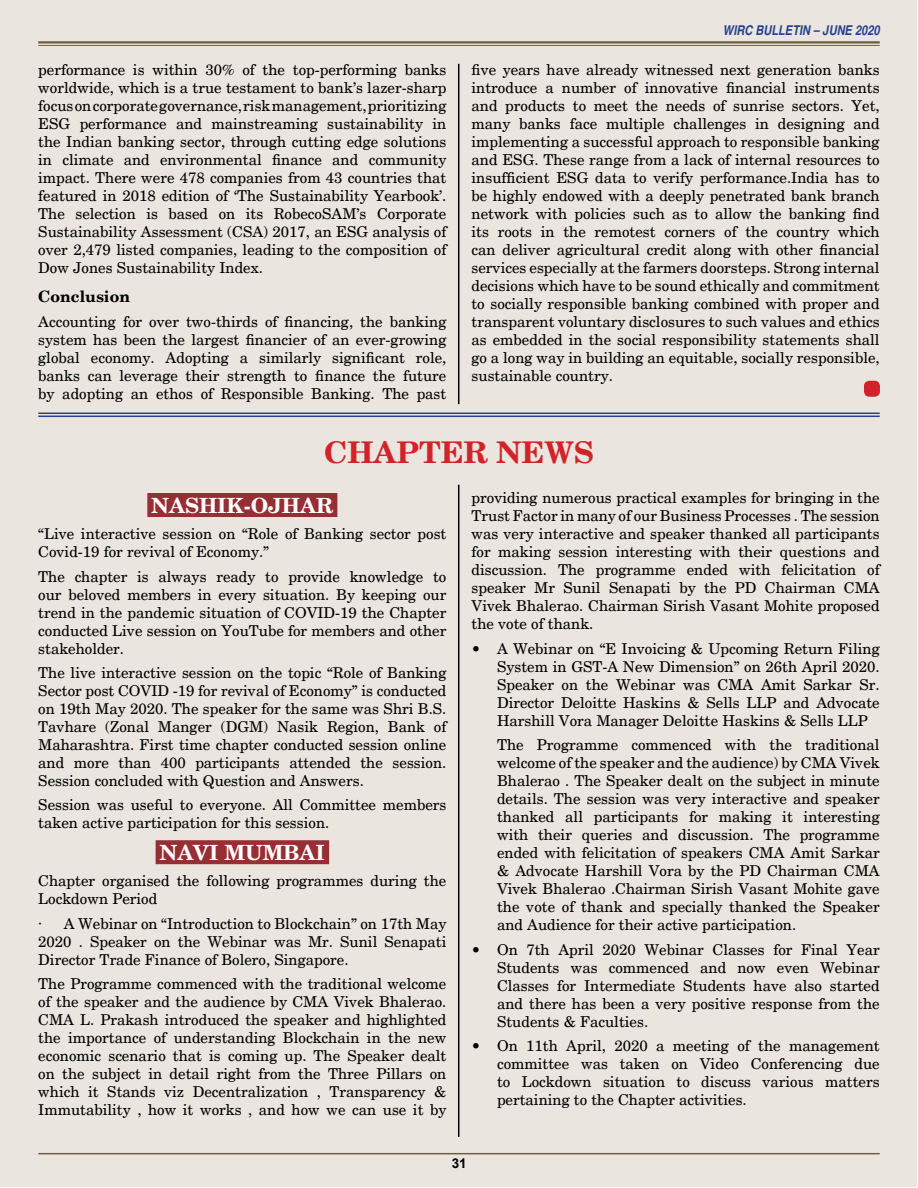
<style>
.page{position:relative;width:918px;height:1188px;background:#fff}
.page>*{position:absolute;margin:0;border:0;box-sizing:border-box;transform-origin:0 0}
.t1{font:700 30px "New Century Schlbk";color:#d2232a}
.t2{font:700 21px "New Century Schlbk";color:#fff}
.t3{font:700 15.75px "New Century Schlbk";color:#000}
.t4{font:15px/18px "New Century Schlbk";color:#000;text-align:justify}
.t5{font:italic 700 condensed 13.5px "Helvetica";color:#25408f}
.t6{font:700 13.5px "Helvetica";color:#000}
</style>
<div class="page">
<div style="left:1px;top:1px;width:916px;height:1186px;background:#eae6df"></div>
<hr style="left:38px;top:1153px;width:842px;height:1px;background:#6f5f3c">
<hr style="left:38px;top:41px;width:842px;height:3px;background:#6f5f3c">
<hr style="left:38px;top:45px;width:842px;height:1px;background:#6f5f3c">
<hr style="left:458px;top:64px;width:1px;height:340px;background:#000">
<hr style="left:458px;top:485px;width:1px;height:652px;background:#000">
<hr style="left:38px;top:413px;width:842px;height:1px;background:#25408f">
<hr style="left:38px;top:416px;width:842px;height:1px;background:#25408f">
<div style="left:865px;top:382px;width:14px;height:14px;background:#d2232a;border-radius:4px"></div>
<div style="left:864px;top:381px;width:16px;height:16px;border:2px solid #d2232a;border-radius:4px"></div>
<div style="left:147px;top:493px;width:190px;height:24px;background:#962e34"></div>
<div style="left:156px;top:840px;width:173px;height:24px;background:#962e34"></div>
<p class="t4" style="left:38px;top:61px;width:410px">performance is within 30% of the top-performing banks worldwide, which is a true testament to bank’s lazer-sharp focusoncorporategovernance,riskmanagement,prioritizing ESG performance and mainstreaming sustainability in the Indian banking sector, through cutting edge solutions in climate and environmental finance and community impact. There were 478 companies from 43 countries that featured in 2018 edition of ‘The Sustainability Yearbook’.<br>The selection is based on its RobecoSAM’s Corporate Sustainability Assessment (CSA) 2017, an ESG analysis of over 2,479 listed companies, leading to the composition of Dow Jones Sustainability Index.</p>
<p class="t3" style="left:38px;top:287px;width:93px">CONCLUSION</p>
<p class="t4" style="left:38px;top:313px;width:410px">Accounting for over two-thirds of financing, the banking system has been the largest financier of an ever-growing global economy. Adopting a similarly significant role, banks can leverage their strength to finance the future by adopting an ethos of Responsible Banking. The past</p>
<p class="t5" style="left:723px;top:22px;width:158px">WIRC BULLETIN – JUNE 2020</p>
<p class="t4" style="left:471px;top:61px;width:410px">five years have already witnessed next generation banks introduce a number of innovative financial instruments and products to meet the needs of sunrise sectors. Yet, many banks face multiple challenges in designing and implementing a successful approach to responsible banking and ESG. These range from a lack of internal resources to insufficient ESG data to verify performance.India has to be highly endowed with a deeply penetrated bank branch network with policies such as to allow the banking find its roots in the remotest corners of the country which can deliver agricultural credit along with other financial services especially at the farmers doorsteps. Strong internal decisions which have to be sound ethically and commitment to socially responsible banking combined with proper and transparent voluntary disclosures to such values and ethics as embedded in the social responsibility statements shall go a long way in building an equitable, socially responsible, sustainable country.</p>
<h1 class="t1" style="left:324px;top:434px;width:271px">CHAPTER NEWS</h1>
<h2 class="t2" style="left:152px;top:492px;width:34px">NASHIK</h2>
<h2 class="t2" style="left:244px;top:492px;width:42px">-OJHAR</h2>
<p class="t4" style="left:38px;top:525px;width:410px">“Live interactive session on “Role of Banking sector post<br>Covid-19 for revival of Economy.”</p>
<p class="t4" style="left:38px;top:567px;width:410px">The chapter is always ready to provide knowledge to our beloved members in every situation. By keeping our trend in the pandemic situation of COVID-19 the Chapter conducted Live session on YouTube for members and other stakeholder.</p>
<p class="t4" style="left:38px;top:664px;width:410px">The live interactive session on the topic “Role of Banking Sector post COVID -19 for revival of Economy” is conducted on 19th May 2020. The speaker for the same was Shri B.S.<br>Tavhare (Zonal Manger (DGM) Nasik Region, Bank of Maharashtra. First time chapter conducted session online and more than 400 participants attended the session.<br>Session concluded with Question and Answers.</p>
<p class="t4" style="left:38px;top:796px;width:410px">Session was useful to everyone. All Committee members taken active participation for this session.</p>
<h2 class="t2" style="left:160px;top:839px;width:33px">NAVI</h2>
<h2 class="t2" style="left:225px;top:839px;width:38px">MUMBAI</h2>
<p class="t4" style="left:38px;top:872px;width:410px">Chapter organised the following programmes during the<br>Lockdown Period</p>
<p class="t4" style="left:38px;top:915px;width:410px">· A Webinar on “Introduction to Blockchain” on 17th May 2020 . Speaker on the Webinar was Mr. Sunil Senapati Director Trade Finance of Bolero, Singapore.</p>
<p class="t4" style="left:38px;top:975px;width:410px">The Programme commenced with the traditional welcome of the speaker and the audience by CMA Vivek Bhalerao.<br>CMA L. Prakash introduced the speaker and highlighted the importance of understanding Blockchain in the new economic scenario that is coming up. The Speaker dealt on the subject in detail right from the Three Pillars on which it Stands viz Decentralization , Transparency &amp; Immutability , how it works , and how we can use it by</p>
<p class="t4" style="left:472px;top:489px;width:410px">providing numerous practical examples for bringing in the Trust Factor in many of our Business Processes . The session was very interactive and speaker thanked all participants for making session interesting with their questions and discussion. The programme ended with felicitation of speaker Mr Sunil Senapati by the PD Chairman CMA Vivek Bhalerao. Chairman Sirish Vasant Mohite proposed the vote of thank.</p>
<p class="t4" style="left:497px;top:640px;width:384px;text-indent:-26px">• A Webinar on “E Invoicing &amp; Upcoming Return Filing System in GST-A New Dimension” on 26th April 2020.<br>Speaker on the Webinar was CMA Amit Sarkar Sr.<br>Director Deloitte Haskins &amp; Sells LLP and Advocate Harshill Vora Manager Deloitte Haskins &amp; Sells LLP</p>
<p class="t4" style="left:497px;top:736px;width:384px">The Programme commenced with the traditional welcome of the speaker and the audience) by CMA Vivek Bhalerao . The Speaker dealt on the subject in minute details. The session was very interactive and speaker thanked all participants for making it interesting with their queries and discussion. The programme ended with felicitation of speakers CMA Amit Sarkar &amp; Advocate Harshill Vora by the PD Chairman CMA Vivek Bhalerao .Chairman Sirish Vasant Mohite gave the vote of thank and specially thanked the Speaker and Audience for their active participation.</p>
<p class="t4" style="left:497px;top:940px;width:384px;text-indent:-26px">• On 7th April 2020 Webinar Classes for Final Year Students was commenced and now even Webinar Classes for Intermediate Students have also started and there has been a very positive response from the Students &amp; Faculties.</p>
<p class="t4" style="left:497px;top:1037px;width:384px;text-indent:-26px">• On 11th April, 2020 a meeting of the management committee was taken on Video Conferencing due to Lockdown situation to discuss various matters pertaining to the Chapter activities.</p>
<p class="t6" style="left:452px;top:1154px;width:17px">31</p>
</div>
